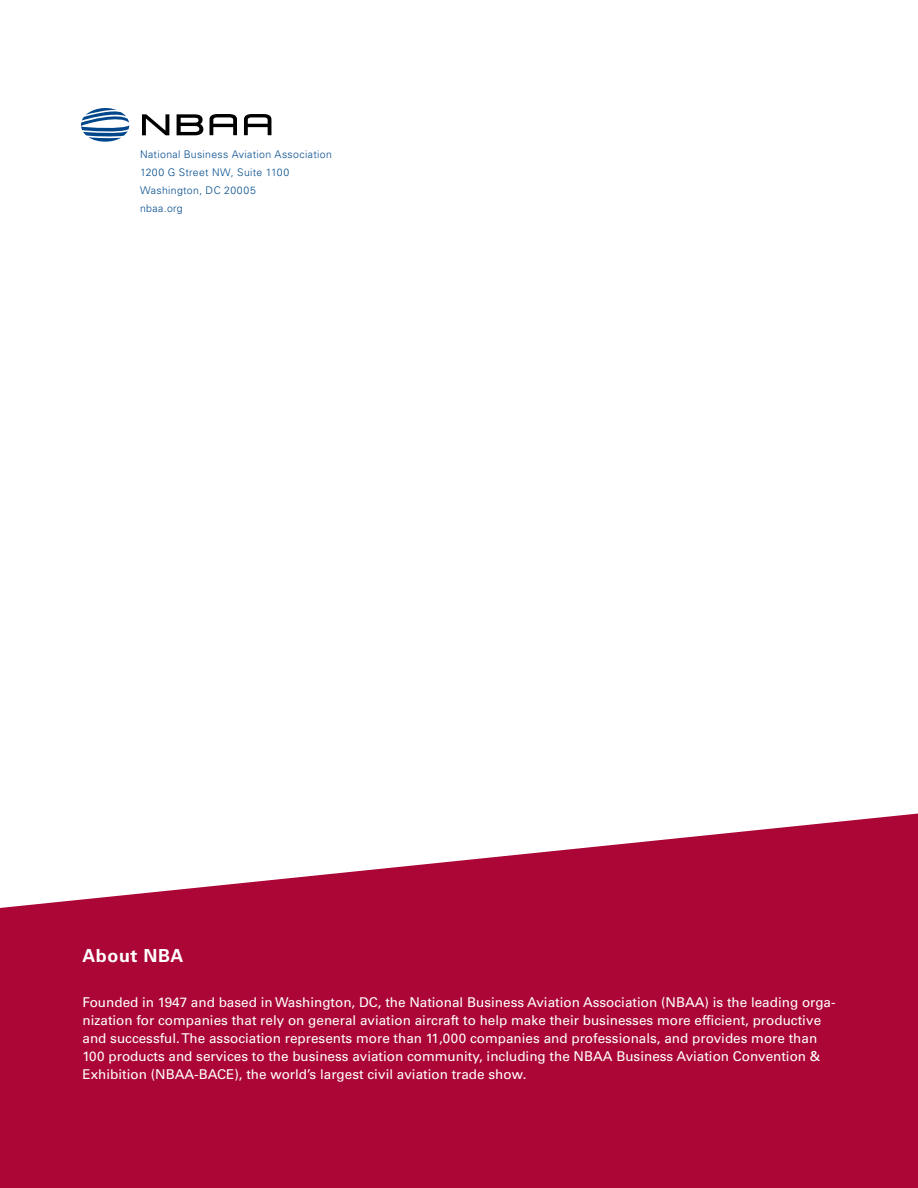
<style>
.page{position:relative;width:918px;height:1188px;background:#fff}
.page>*{position:absolute;margin:0;border:0;box-sizing:border-box;transform-origin:0 0}
.t1{font:700 18px "Univers LT Std";letter-spacing:.03em;color:#fff}
.t2{font:13.5px/18px "Univers LT Std";color:#fff}
.t3{font:300 10.5px/18px "Univers LT Std";letter-spacing:.035em;color:#004b8d}
</style>
<div class="page">
<svg style="left:0;top:813px;width:918px;height:375px;background:#b5254e"></svg>
<svg style="left:81px;top:108px;width:48px;height:34px"></svg>
<svg style="left:142px;top:114px;width:27px;height:21px"></svg>
<svg style="left:177px;top:114px;width:26px;height:21px"></svg>
<svg style="left:210px;top:114px;width:27px;height:21px"></svg>
<svg style="left:244px;top:114px;width:27px;height:21px"></svg>
<p class="t3" style="left:140px;top:146px;width:193px">National Business Aviation Association<br>1200 G Street NW, Suite 1100<br>Washington, DC 20005<br>nbaa.org</p>
<h1 class="t1" style="left:82px;top:945px;width:102px">About NBA</h1>
<p class="t2" style="left:82px;top:993px;width:755px">Founded in 1947 and based in Washington, DC, the National Business Aviation Association (NBAA) is the leading orga&shy;nization for companies that rely on general aviation aircraft to help make their businesses more efficient, productive and successful. The association represents more than 11,000 companies and professionals, and provides more than 100 products and services to the business aviation community, including the NBAA Business Aviation Convention &amp; Exhibition (NBAA-BACE), the world’s largest civil aviation trade show.</p>
</div>
